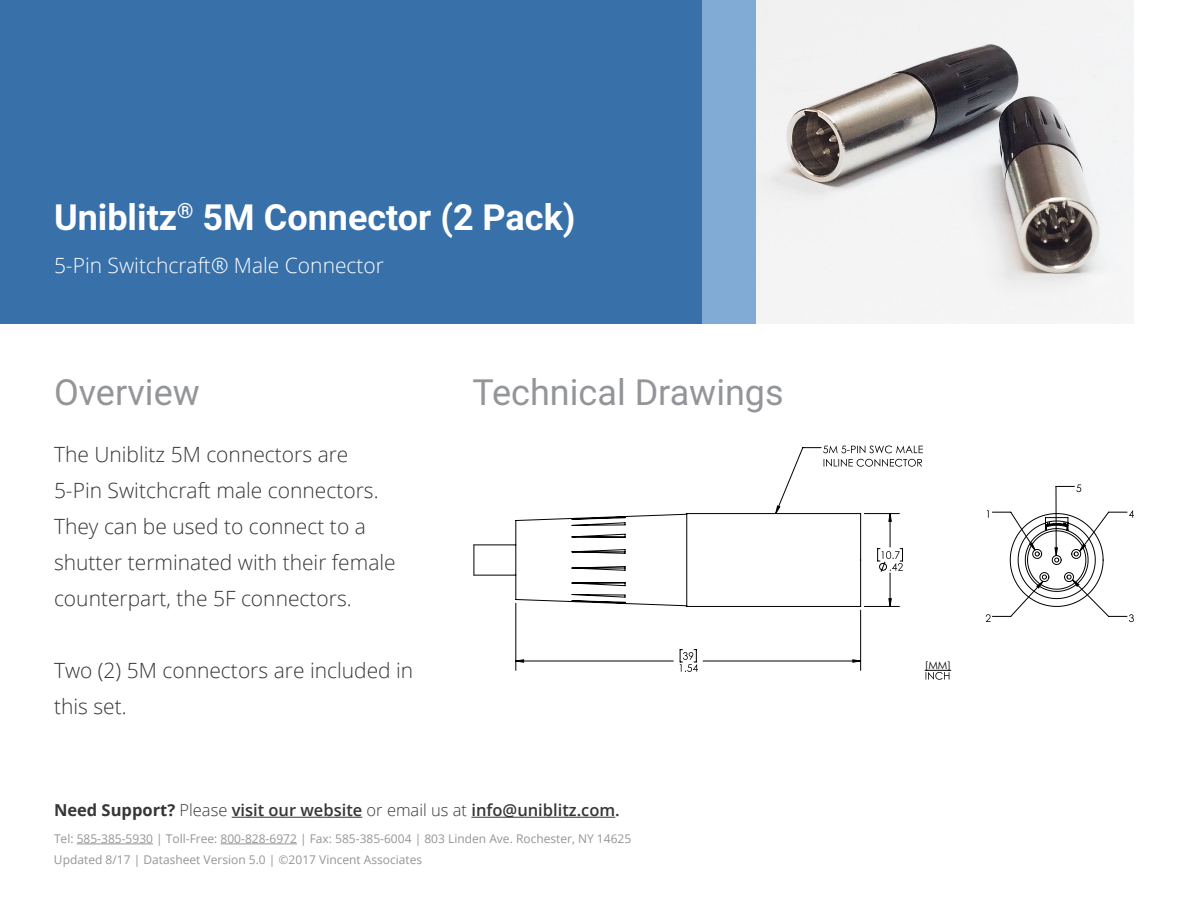
<style>
.page{position:relative;width:1188px;height:918px;background:#fff}
.page>*{position:absolute;margin:0;border:0;box-sizing:border-box;transform-origin:0 0}
.t1{font:700 36px "Roboto";color:#fff}
.t2{font:36px "Roboto";color:#939598}
.t3{font:300 21px/36px "Open Sans";color:#373636}
.t4{font:300 21px "Open Sans";color:#fff}
.t5{font:600 16.5px "Open Sans";color:#363635}
.t6{font:12px/21px "Open Sans";color:#949596}
.t7{font:10.35px "Century Gothic";color:#000}
.s1{font-weight:700}
.s2{font-weight:300}
</style>
<div class="page">
<div style="left:0;top:0;width:702px;height:324px;background:#3870a9"></div>
<div style="left:702px;top:0;width:54px;height:324px;background:#81abd5"></div>
<hr style="left:232px;top:817px;width:130px;height:1px;background:#363635">
<hr style="left:471px;top:817px;width:144px;height:1px;background:#363635">
<hr style="left:77px;top:844px;width:76px;height:1px;background:#949596">
<hr style="left:221px;top:844px;width:76px;height:1px;background:#949596">
<img style="left:756px;top:0;width:378px;height:324px">
<svg style="left:824px;top:446px;width:99px;height:1px"></svg>
<svg style="left:986px;top:617px;width:5px;height:5px"></svg>
<svg style="left:1129px;top:614px;width:5px;height:8px"></svg>
<svg style="left:1129px;top:510px;width:5px;height:8px"></svg>
<svg style="left:925px;top:670px;width:26px;height:10px"></svg>
<svg style="left:778px;top:447px;width:350px;height:170px"></svg>
<svg style="left:680px;top:662px;width:18px;height:10px"></svg>
<hr style="left:516px;top:603px;width:1px;height:67px;background:#000">
<hr style="left:860px;top:610px;width:1px;height:60px;background:#000">
<svg style="left:516px;top:607px;width:375px;height:55px"></svg>
<svg style="left:473px;top:505px;width:631px;height:102px"></svg>
<h1 class="t1" style="left:54px;top:191px;width:523px">Uniblitz<sup>®</sup> 5M Connector (2 Pack)</h1>
<p class="t4" style="left:54px;top:251px;width:332px">5-Pin Switchcraft® Male Connector</p>
<h1 class="t2" style="left:54px;top:367px;width:147px">Overview</h1>
<p class="t3" style="left:54px;top:435px;width:343px">The Uniblitz 5M connectors are 5-Pin Switchcraft male connectors.<br>They can be used to connect to a shutter terminated with their female counterpart, the 5F connectors.</p>
<p class="t3" style="left:54px;top:651px;width:361px">Two (2) 5M connectors are included in this set.</p>
<h1 class="t2" style="left:472px;top:367px;width:313px">Technical Drawings</h1>
<p class="t5" style="left:54px;top:799px;width:567px"><span class="s1">Need Support?</span> <span class="s2">Please</span> visit our website <span class="s2">or email us at</span> info@uniblitz.com.</p>
<p class="t6" style="left:54px;top:828px;width:579px">Tel: 585-385-5930 | Toll-Free: 800-828-6972 | Fax: 585-385-6004 | 803 Linden Ave. Rochester, NY 14625<br>Updated 8/17 | Datasheet Version 5.0 | ©2017 Vincent Associates</p>
<p class="t7" style="left:925px;top:658px;width:28px">[MM]</p>
</div>
